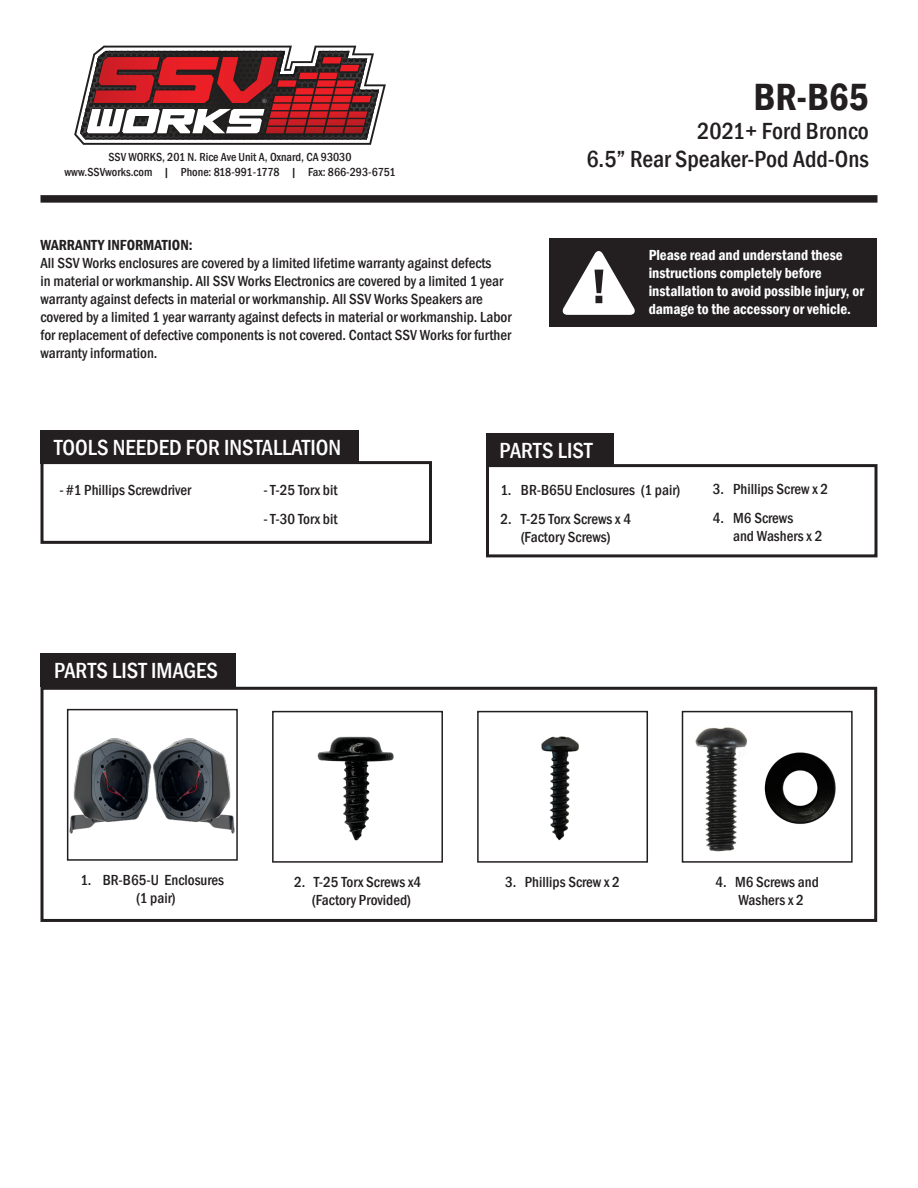
<style>
.page{position:relative;width:918px;height:1188px;background:#fff}
.page>*{position:absolute;margin:0;border:0;box-sizing:border-box;transform-origin:0 0}
.t1{font:600 condensed 50.4px "Franklin Gothic";color:#231f20}
.t2{font:600 condensed 39px "Franklin Gothic";color:#231f20}
.t3{font:500 condensed 24px/28.8px "Franklin Gothic";color:#231f20;text-align:right}
.t4{font:500 condensed 22.5px "Franklin Gothic";color:#fff}
.t5{font:500 condensed 15px/18px "Franklin Gothic";color:#231f20;text-align:center}
.t6{font:600 condensed 15px/18px "Franklin Gothic";color:#fff}
.t7{font:600 condensed 15px "Franklin Gothic";color:#231f20}
.t8{font:500 condensed 12px/14.4px "Franklin Gothic";color:#231f20;text-align:center}
</style>
<div class="page">
<div style="left:549px;top:239px;width:328px;height:88px;background:#231f20"></div>
<div style="left:40px;top:195px;width:838px;height:8px;background:#231f20"></div>
<svg style="left:562px;top:251px;width:73px;height:64px"></svg>
<div style="left:40px;top:430px;width:319px;height:34px;background:#231f20"></div>
<div style="left:486px;top:433px;width:127px;height:34px;background:#231f20"></div>
<div style="left:40px;top:653px;width:196px;height:34px;background:#231f20"></div>
<div style="left:486px;top:464px;width:392px;height:93px;border:3px solid #231f20"></div>
<div style="left:40px;top:687px;width:837px;height:235px;border:3px solid #231f20"></div>
<div style="left:272px;top:711px;width:171px;height:152px;border:2px solid #231f20"></div>
<img style="left:70px;top:738px;width:165px;height:96px">
<div style="left:67px;top:709px;width:171px;height:152px;border:2px solid #231f20"></div>
<img style="left:541px;top:736px;width:38px;height:105px">
<div style="left:477px;top:711px;width:171px;height:152px;border:2px solid #231f20"></div>
<img style="left:764px;top:752px;width:72px;height:72px">
<div style="left:682px;top:711px;width:171px;height:152px;border:2px solid #231f20"></div>
<div style="left:40px;top:461px;width:392px;height:83px;border:3px solid #231f20"></div>
<svg style="left:74px;top:46px;width:312px;height:99px"></svg>
<img style="left:695px;top:727px;width:53px;height:125px">
<img style="left:317px;top:736px;width:77px;height:105px">
<p class="t8" style="left:65px;top:150px;width:332px">SSV WORKS, 201 N. Rice Ave Unit A, Oxnard, CA 93030 www.SSVworks.com | Phone: 818-991-1778 | Fax: 866-293-6751</p>
<p class="t7" style="left:40px;top:235px;width:154px">WARRANTY INFORMATION:</p>
<p class="t5" style="left:40px;top:254px;width:473px;text-align:left">All SSV Works enclosures are covered by a limited lifetime warranty against defects<br>in material or workmanship. All SSV Works Electronics are covered by a limited 1 year warranty against defects in material or workmanship. All SSV Works Speakers are covered by a limited 1 year warranty against defects in material or workmanship. Labor for replacement of defective components is not covered. Contact SSV Works for further warranty information.</p>
<h2 class="t2" style="left:753px;top:71px;width:117px">BR-B65</h2>
<h3 class="t3" style="left:586px;top:116px;width:284px">2021+ Ford Bronco<br>6.5” Rear Speaker-Pod Add-Ons</h3>
<h1 class="t1" style="left:590px;top:253px;width:19px">!</h1>
<p class="t6" style="left:649px;top:246px;width:217px">Please read and understand these instructions completely before installation to avoid possible injury, or damage to the accessory or vehicle.</p>
<h3 class="t4" style="left:54px;top:433px;width:289px">TOOLS NEEDED FOR INSTALLATION</h3>
<h3 class="t4" style="left:500px;top:436px;width:95px">PARTS LIST</h3>
<p class="t5" style="left:59px;top:481px;width:133px">- #1 Phillips Screwdriver</p>
<p class="t5" style="left:264px;top:481px;width:75px">- T-25 Torx bit</p>
<p class="t5" style="left:264px;top:510px;width:75px">- T-30 Torx bit</p>
<p class="t5" style="left:501px;top:481px;width:181px">1. BR-B65U Enclosures (1 pair)</p>
<p class="t5" style="left:501px;top:510px;width:132px">2. T-25 Torx Screws x 4 (Factory Screws)</p>
<p class="t5" style="left:713px;top:480px;width:117px">3. Phillips Screw x 2</p>
<p class="t5" style="left:733px;top:509px;width:91px;text-align:left;text-indent:-20px">4. M6 Screws<br>and Washers x 2</p>
<h3 class="t4" style="left:54px;top:656px;width:166px">PARTS LIST IMAGES</h3>
<p class="t5" style="left:81px;top:871px;width:145px">1. BR-B65-U Enclosures (1 pair)</p>
<p class="t5" style="left:505px;top:873px;width:116px">3. Phillips Screw x 2</p>
<p class="t5" style="left:715px;top:873px;width:105px">4. M6 Screws and<br>Washers x 2</p>
<p class="t5" style="left:294px;top:873px;width:129px">2. T-25 Torx Screws x4 (Factory Provided)</p>
</div>
